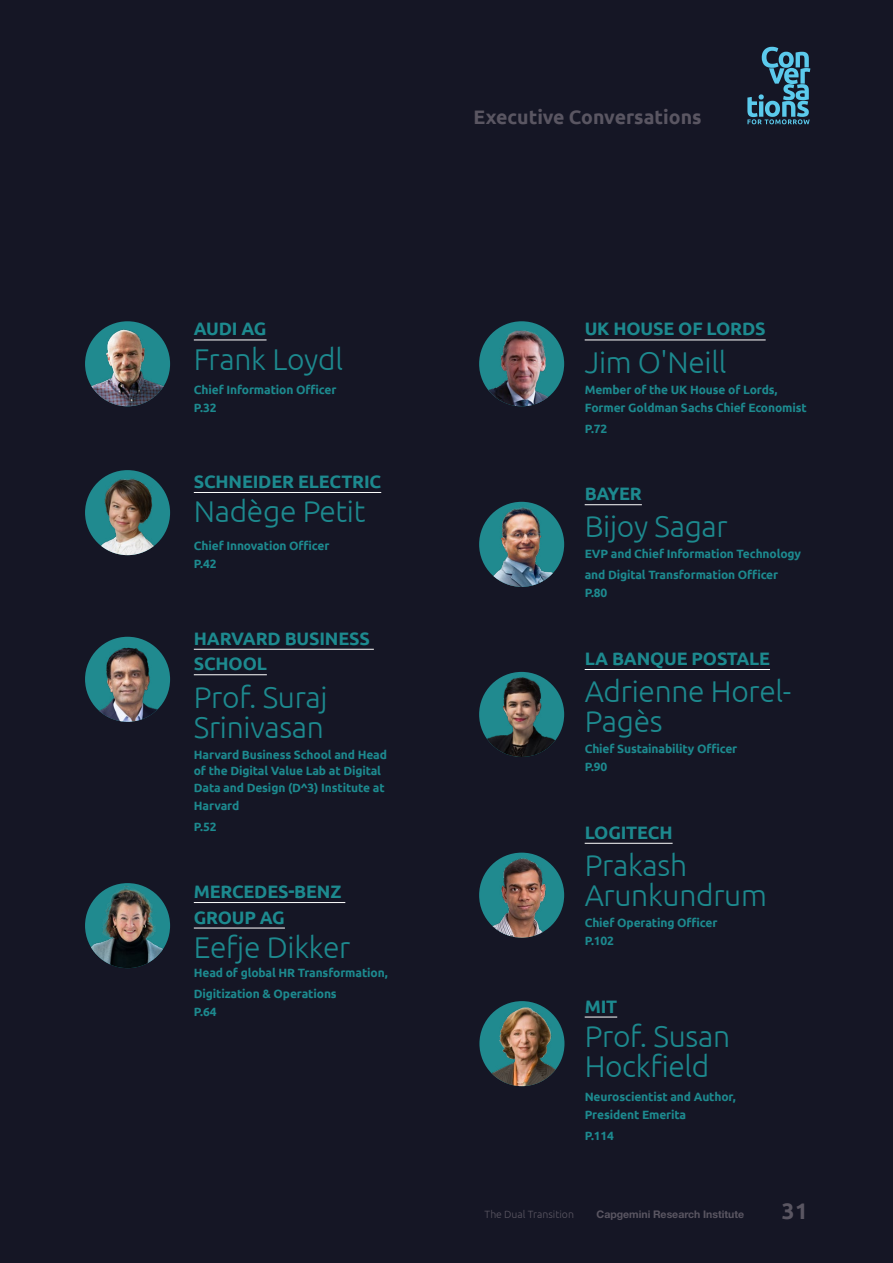
<style>
.page{position:relative;width:893px;height:1263px;background:#151625}
.page>*{position:absolute;margin:0;border:0;box-sizing:border-box;transform-origin:0 0}
.t1{font:300 30px/30px "Ubuntu";letter-spacing:-.01em;color:#1d8a8f}
.t2{font:700 22.5px "Ubuntu";color:#5a5662}
.t3{font:700 19.5px "Ubuntu";color:#5a5662}
.t4{font:700 18px/25.5px "Ubuntu";letter-spacing:-.01em;color:#1d8a8f}
.t5{font:700 12px/18px "Ubuntu";letter-spacing:-.01em;color:#1d8a8f}
.t6{font:700 10.5px "Helvetica Neue LT Std";color:#5a5662}
.t7{font:300 10.5px "Ubuntu";color:#5a5662}
</style>
<div class="page">
<svg style="left:747px;top:47px;width:63px;height:77px"></svg>
<hr style="left:194px;top:339px;width:73px;height:1px;background:#fff">
<hr style="left:194px;top:492px;width:187px;height:1px;background:#fff">
<hr style="left:194px;top:649px;width:180px;height:1px;background:#fff">
<hr style="left:194px;top:674px;width:73px;height:1px;background:#fff">
<hr style="left:194px;top:902px;width:151px;height:1px;background:#fff">
<hr style="left:194px;top:927px;width:91px;height:1px;background:#fff">
<hr style="left:585px;top:339px;width:181px;height:1px;background:#fff">
<hr style="left:585px;top:504px;width:57px;height:1px;background:#fff">
<hr style="left:585px;top:669px;width:185px;height:1px;background:#fff">
<hr style="left:585px;top:843px;width:88px;height:1px;background:#fff">
<hr style="left:585px;top:1016px;width:32px;height:1px;background:#fff">
<img style="left:85px;top:883px;width:85px;height:85px;border-radius:43px">
<img style="left:479px;top:321px;width:85px;height:85px;border-radius:43px">
<img style="left:479px;top:502px;width:85px;height:85px;border-radius:43px">
<img style="left:85px;top:321px;width:85px;height:85px;border-radius:43px">
<img style="left:85px;top:470px;width:85px;height:85px;border-radius:43px">
<img style="left:85px;top:637px;width:85px;height:85px;border-radius:43px">
<img style="left:479px;top:672px;width:85px;height:85px;border-radius:43px">
<img style="left:479px;top:853px;width:85px;height:85px;border-radius:43px">
<div style="left:479px;top:1001px;width:85px;height:85px;background:#208a8f;border-radius:50%"></div>
<img style="left:487px;top:1001px;width:77px;height:85px">
<h3 class="t4" style="left:194px;top:316px;width:74px">AUDI AG</h3>
<h1 class="t1" style="left:194px;top:343px;width:151px">Frank Loydl</h1>
<p class="t5" style="left:194px;top:380px;width:144px">Chief Information Officer<br>P.32</p>
<h3 class="t4" style="left:194px;top:469px;width:189px">SCHNEIDER ELECTRIC</h3>
<h1 class="t1" style="left:194px;top:496px;width:173px">Nadège Petit</h1>
<p class="t5" style="left:194px;top:537px;width:137px">Chief Innovation Officer<br>P.42</p>
<h3 class="t4" style="left:194px;top:625px;width:178px">HARVARD BUSINESS<br>SCHOOL</h3>
<h1 class="t1" style="left:194px;top:681px;width:135px">Prof. Suraj<br>Srinivasan</h1>
<p class="t5" style="left:194px;top:746px;width:195px;line-height:16.5px">Harvard Business School and Head of the Digital Value Lab at Digital<br>Data and Design (D^3) Institute at</p>
<p class="t5" style="left:194px;top:794px;width:47px;line-height:21px">Harvard<br>P.52</p>
<h3 class="t4" style="left:194px;top:879px;width:149px">MERCEDES-BENZ<br>GROUP AG</h3>
<h1 class="t1" style="left:194px;top:931px;width:158px">Eefje Dikker</h1>
<p class="t5" style="left:194px;top:962px;width:195px;line-height:21px">Head of global HR Transformation,<br>Digitization &amp; Operations</p>
<p class="t5" style="left:194px;top:1003px;width:24px">P.64</p>
<h3 class="t3" style="left:474px;top:106px;width:230px">Executive Conversations</h3>
<h3 class="t4" style="left:585px;top:316px;width:182px">UK HOUSE OF LORDS</h3>
<h1 class="t1" style="left:585px;top:346px;width:143px">Jim O'Neill</h1>
<p class="t5" style="left:585px;top:380px;width:224px">Member of the UK House of Lords,<br>Former Goldman Sachs Chief Economist</p>
<p class="t5" style="left:585px;top:419px;width:24px">P.72</p>
<h3 class="t4" style="left:585px;top:481px;width:59px">BAYER</h3>
<h1 class="t1" style="left:585px;top:511px;width:145px">Bijoy Sagar</h1>
<p class="t5" style="left:585px;top:543px;width:218px;line-height:21px">EVP and Chief Information Technology and Digital Transformation Officer</p>
<p class="t5" style="left:585px;top:584px;width:24px">P.80</p>
<h3 class="t4" style="left:585px;top:646px;width:187px">LA BANQUE POSTALE</h3>
<h1 class="t1" style="left:585px;top:676px;width:208px">Adrienne Horel-<br>Pagès</h1>
<p class="t5" style="left:585px;top:740px;width:154px">Chief Sustainability Officer<br>P.90</p>
<h3 class="t4" style="left:585px;top:819px;width:89px">LOGITECH</h3>
<h1 class="t1" style="left:585px;top:849px;width:184px">Prakash<br>Arunkundrum</h1>
<p class="t5" style="left:585px;top:913px;width:134px">Chief Operating Officer<br>P.102</p>
<h3 class="t4" style="left:585px;top:993px;width:34px">MIT</h3>
<h1 class="t1" style="left:585px;top:1020px;width:147px">Prof. Susan<br>Hockfield</h1>
<p class="t5" style="left:585px;top:1087px;width:153px">Neuroscientist and Author,<br>President Emerita</p>
<p class="t5" style="left:585px;top:1126px;width:31px">P.114</p>
<p class="t7" style="left:485px;top:1208px;width:91px">The Dual Transition</p>
<p class="t6" style="left:597px;top:1207px;width:149px">Capgemini Research Institute</p>
<h2 class="t2" style="left:782px;top:1197px;width:28px">31</h2>
</div>
